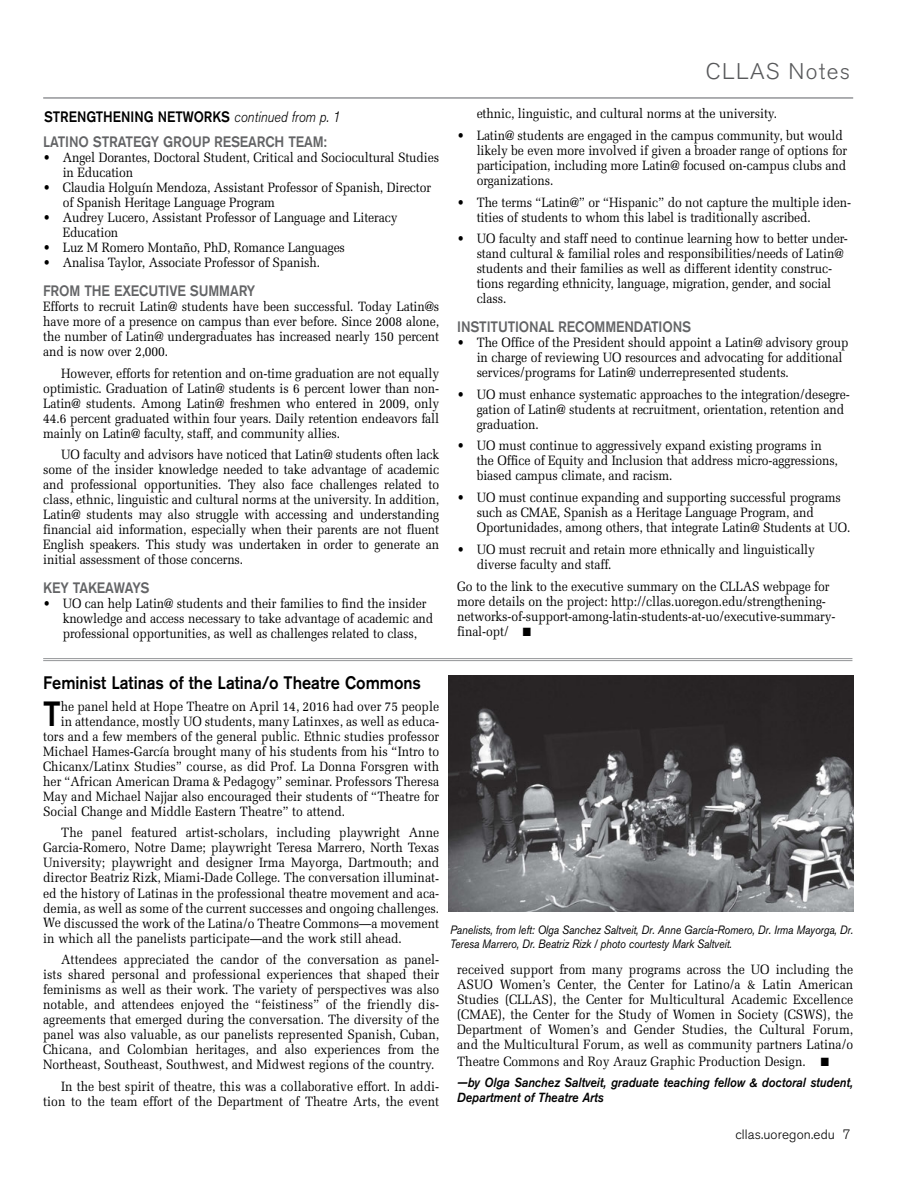
<style>
.page{position:relative;width:918px;height:1188px;background:#fff}
.page>*{position:absolute;margin:0;border:0;box-sizing:border-box;transform-origin:0 0}
.t1{font:500 34.8px "Akzidenz Grotesk BQ";color:#000;scale:.9 1}
.t2{font:300 22.5px "Akzidenz Grotesk BQ";letter-spacing:.06em;color:#58595b}
.t3{font:500 18px "Akzidenz Grotesk BQ";color:#000;scale:.9 1}
.t4{font:500 15px "Akzidenz Grotesk BQ";letter-spacing:-.01em;color:#636466;scale:.9 1}
.t5{font:500 15px "Akzidenz Grotesk BQ";color:#000;scale:.88 1}
.t6{font:13.5px/15px "Melior";letter-spacing:-.01em;color:#000;scale:.9 1}
.t7{font:300 13.5px "Akzidenz Grotesk BQ";letter-spacing:.01em;color:#000}
.t8{font:italic 13.2px/15px "Akzidenz Grotesk BQ Med";color:#000;scale:.9 1}
.t9{font:italic 12px/13.5px "Akzidenz Grotesk BQ";letter-spacing:-.01em;color:#000;scale:.88 1}
.s1{font-weight:300;font-style:italic}
</style>
<div class="page">
<hr style="left:43px;top:97px;width:810px;height:2px;background:#939598">
<img style="left:448px;top:675px;width:405px;height:236px">
<hr style="left:43px;top:658px;width:809px;height:1px;background:#939598">
<hr style="left:43px;top:660px;width:809px;height:1px;background:#939598">
<p class="t5" style="left:44px;top:108px;width:339px">STRENGTHENING NETWORKS <span class="s1">continued from p. 1</span></p>
<p class="t4" style="left:43px;top:133px;width:317px">LATINO STRATEGY GROUP RESEARCH TEAM:</p>
<p class="t6" style="left:63px;top:150px;width:420px;text-indent:-20px">• Angel Dorantes, Doctoral Student, Critical and Sociocultural Studies in Education</p>
<p class="t6" style="left:63px;top:180px;width:411px;text-indent:-20px">• Claudia Holguín Mendoza, Assistant Professor of Spanish, Director of Spanish Heritage Language Program</p>
<p class="t6" style="left:63px;top:210px;width:374px;text-indent:-20px">• Audrey Lucero, Assistant Professor of Language and Literacy<br>Education</p>
<p class="t6" style="left:43px;top:240px;width:337px">• Luz M Romero Montaño, PhD, Romance Languages</p>
<p class="t6" style="left:43px;top:255px;width:309px">• Analisa Taylor, Associate Professor of Spanish.</p>
<p class="t4" style="left:43px;top:281px;width:237px">FROM THE EXECUTIVE SUMMARY</p>
<p class="t6" style="left:43px;top:299px;width:442px;text-align:justify">Efforts to recruit Latin@ students have been successful. Today Latin@s have more of a presence on campus than ever before. Since 2008 alone, the number of Latin@ undergraduates has increased nearly 150 percent and is now over 2,000.</p>
<p class="t6" style="left:43px;top:365px;width:442px;text-align:justify;text-indent:18px">However, efforts for retention and on-time graduation are not equally optimistic. Graduation of Latin@ students is 6 percent lower than non-Latin@ students. Among Latin@ freshmen who entered in 2009, only 44.6 percent graduated within four years. Daily retention endeavors fall mainly on Latin@ faculty, staff, and community allies.</p>
<p class="t6" style="left:43px;top:447px;width:442px;text-align:justify;text-indent:18px">UO faculty and advisors have noticed that Latin@ students often lack some of the insider knowledge needed to take advantage of academic and professional opportunities. They also face challenges related to class, ethnic, linguistic and cultural norms at the university. In addition, Latin@ students may also struggle with accessing and understanding financial aid information, especially when their parents are not fluent English speakers. This study was undertaken in order to generate an initial assessment of those concerns.</p>
<p class="t4" style="left:43px;top:578px;width:119px">KEY TAKEAWAYS</p>
<p class="t6" style="left:63px;top:596px;width:413px;text-indent:-20px">• UO can help Latin@ students and their families to find the insider knowledge and access necessary to take advantage of academic and professional opportunities, as well as challenges related to class,</p>
<h2 class="t2" style="left:706px;top:59px;width:146px">CLLAS Notes</h2>
<p class="t6" style="left:477px;top:106px;width:335px">ethnic, linguistic, and cultural norms at the university.</p>
<p class="t6" style="left:477px;top:128px;width:413px;text-indent:-20px">• Latin@ students are engaged in the campus community, but would likely be even more involved if given a broader range of options for participation, including more Latin@ focused on-campus clubs and organizations.</p>
<p class="t6" style="left:477px;top:195px;width:418px;text-indent:-20px">• The terms “Latin@” or “Hispanic” do not capture the multiple iden&shy;tities of students to whom this label is traditionally ascribed.</p>
<p class="t6" style="left:477px;top:231px;width:414px;text-indent:-20px">• UO faculty and staff need to continue learning how to better under&shy;stand cultural &amp; familial roles and responsibilities/needs of Latin@ students and their families as well as different identity construc&shy;tions regarding ethnicity, language, migration, gender, and social class.</p>
<p class="t4" style="left:457px;top:317px;width:261px">INSTITUTIONAL RECOMMENDATIONS</p>
<p class="t6" style="left:477px;top:335px;width:415px;text-indent:-20px">• The Office of the President should appoint a Latin@ advisory group in charge of reviewing UO resources and advocating for additional services/programs for Latin@ underrepresented students.</p>
<p class="t6" style="left:477px;top:387px;width:416px;text-indent:-20px">• UO must enhance systematic approaches to the integration/desegre&shy;gation of Latin@ students at recruitment, orientation, retention and graduation.</p>
<p class="t6" style="left:477px;top:438px;width:403px;text-indent:-20px">• UO must continue to aggressively expand existing programs in the Office of Equity and Inclusion that address micro-aggressions, biased campus climate, and racism.</p>
<p class="t6" style="left:477px;top:490px;width:417px;text-indent:-20px">• UO must continue expanding and supporting successful programs such as CMAE, Spanish as a Heritage Language Program, and<br>Oportunidades, among others, that integrate Latin@ Students at UO.</p>
<p class="t6" style="left:477px;top:542px;width:377px;text-indent:-20px">• UO must recruit and retain more ethnically and linguistically diverse faculty and staff.</p>
<p class="t6" style="left:457px;top:578px;width:422px">Go to the link to the executive summary on the CLLAS webpage for more details on the project: http://cllas.uoregon.edu/strengthening&shy;networks-of-support-among-latin-students-at-uo/executive-summary&shy;final-opt/ ■</p>
<h3 class="t3" style="left:43px;top:672px;width:421px">Feminist Latinas of the Latina/o Theatre Commons</h3>
<h1 class="t1" style="left:43px;top:692px;width:21px">T</h1>
<p class="t6" style="left:61px;top:699px;width:422px">he panel held at Hope Theatre on April 14, 2016 had over 75 people</p>
<p class="t6" style="left:61px;top:714px;width:422px">in attendance, mostly UO students, many Latinxes, as well as educa-</p>
<p class="t6" style="left:43px;top:729px;width:442px">tors and a few members of the general public. Ethnic studies professor</p>
<p class="t6" style="left:43px;top:744px;width:442px">Michael Hames-García brought many of his students from his “Intro to</p>
<p class="t6" style="left:43px;top:759px;width:442px">Chicanx/Latinx Studies” course, as did Prof. La Donna Forsgren with</p>
<p class="t6" style="left:43px;top:774px;width:442px">her “African American Drama &amp; Pedagogy” seminar. Professors Theresa</p>
<p class="t6" style="left:43px;top:789px;width:442px">May and Michael Najjar also encouraged their students of “Theatre for</p>
<p class="t6" style="left:43px;top:804px;width:337px">Social Change and Middle Eastern Theatre” to attend.</p>
<p class="t6" style="left:43px;top:825px;width:442px;text-align:justify;text-indent:18px">The panel featured artist-scholars, including playwright Anne Garcia-Romero, Notre Dame; playwright Teresa Marrero, North Texas University; playwright and designer Irma Mayorga, Dartmouth; and director Beatriz Rizk, Miami-Dade College. The conversation illuminat&shy;ed the history of Latinas in the professional theatre movement and aca&shy;demia, as well as some of the current successes and ongoing challenges.<br>We discussed the work of the Latina/o Theatre Commons—a movement in which all the panelists participate—and the work still ahead.</p>
<p class="t6" style="left:43px;top:952px;width:442px;text-align:justify;text-indent:18px">Attendees appreciated the candor of the conversation as panel&shy;ists shared personal and professional experiences that shaped their feminisms as well as their work. The variety of perspectives was also notable, and attendees enjoyed the “feistiness” of the friendly dis&shy;agreements that emerged during the conversation. The diversity of the panel was also valuable, as our panelists represented Spanish, Cuban, Chicana, and Colombian heritages, and also experiences from the Northeast, Southeast, Southwest, and Midwest regions of the country.</p>
<p class="t6" style="left:43px;top:1079px;width:442px;text-align:right">In the best spirit of theatre, this was a collaborative effort. In addi&shy;tion to the team effort of the Department of Theatre Arts, the event</p>
<p class="t9" style="left:450px;top:923px;width:459px">Panelists, from left: Olga Sanchez Saltveit, Dr. Anne García-Romero, Dr. Irma Mayorga, Dr.<br>Teresa Marrero, Dr. Beatriz Rizk / photo courtesty Mark Saltveit.</p>
<p class="t6" style="left:457px;top:962px;width:442px;text-align:justify">received support from many programs across the UO including the ASUO Women’s Center, the Center for Latino/a &amp; Latin American Studies (CLLAS), the Center for Multicultural Academic Excellence (CMAE), the Center for the Study of Women in Society (CSWS), the Department of Women’s and Gender Studies, the Cultural Forum, and the Multicultural Forum, as well as community partners Latina/o</p>
<p class="t6" style="left:457px;top:1053px;width:415px">Theatre Commons and Roy Arauz Graphic Production Design. ■</p>
<p class="t8" style="left:457px;top:1075px;width:442px">—by Olga Sanchez Saltveit, graduate teaching fellow &amp; doctoral student,<br>Department of Theatre Arts</p>
<p class="t7" style="left:735px;top:1127px;width:117px">cllas.uoregon.edu 7</p>
</div>
